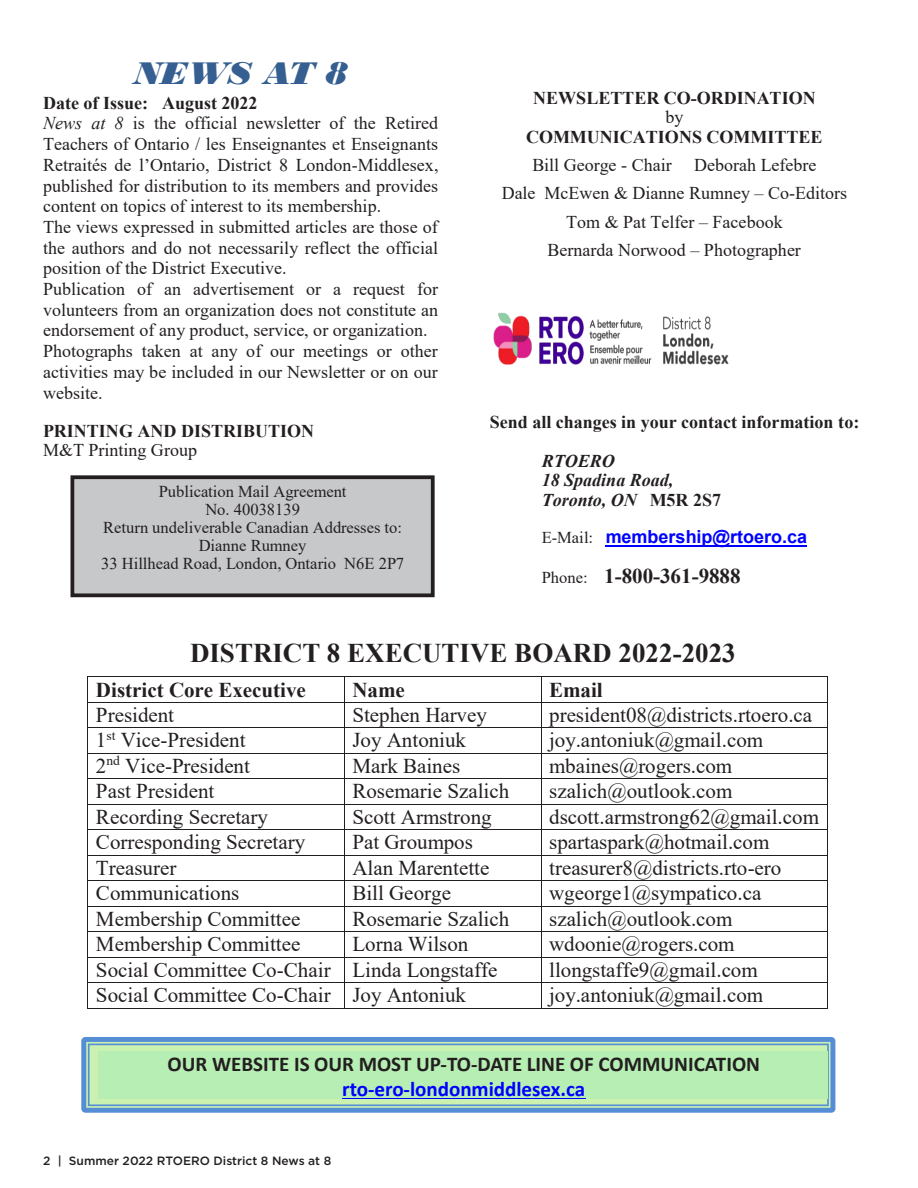
<style>
.page{position:relative;width:918px;height:1188px;background:#fff}
.page>*{position:absolute;margin:0;border:0;box-sizing:border-box;transform-origin:0 0}
.t1{font:italic 33px "Bodoni MT Black";color:#365f91}
.t2{font:700 27px "Times New Roman";color:#231f20}
.t3{font:21px/26.1px "Times New Roman";color:#231f20}
.t4{font:700 21px/25.5px "Calibri";color:#231f20;text-align:center}
.t5{font:700 21px "Times New Roman";color:#231f20}
.t6{font:18px/20.7px "Times New Roman";color:#231f20}
.t7{font:700 18px/19.4px "Times New Roman";color:#231f20}
.t8{font:italic 700 18px/19.2px "Times New Roman";color:#231f20}
.t9{font:700 18px "Arial";color:#00f}
.t10{font:16.5px/17.9px "Times New Roman";color:#231f20;text-align:center}
.t11{font:500 12px "Gotham";color:#231f20}
.s1{font-weight:700}
.s2{font-style:italic}
.s3{font-weight:400}
.s4{font-style:normal}
.s5{font-family:"Times New Roman";font-weight:400;font-size:16.5px;color:#231f20}
.s6{font-weight:400;font-size:16.5px}
.s7{color:#00f}
</style>
<div class="page">
<svg style="left:81px;top:1037px;width:754px;height:76px;background:#92c1c2"></svg>
<div style="left:98px;top:1051px;width:729px;height:25px;background:#b7eeb4"></div>
<div style="left:98px;top:1076px;width:729px;height:23px;background:#b7eeb4"></div>
<hr style="left:342px;top:1099px;width:243px;height:1px;background:#00f">
<hr style="left:606px;top:545px;width:201px;height:2px;background:#00f">
<hr style="left:88px;top:677px;width:256px;height:1px;background:#231f20">
<hr style="left:345px;top:677px;width:196px;height:1px;background:#231f20">
<hr style="left:541px;top:677px;width:286px;height:1px;background:#231f20">
<hr style="left:88px;top:702px;width:256px;height:1px;background:#231f20">
<hr style="left:345px;top:702px;width:196px;height:1px;background:#231f20">
<hr style="left:541px;top:702px;width:286px;height:1px;background:#231f20">
<hr style="left:88px;top:727px;width:256px;height:1px;background:#231f20">
<hr style="left:345px;top:727px;width:196px;height:1px;background:#231f20">
<hr style="left:541px;top:727px;width:286px;height:1px;background:#231f20">
<hr style="left:88px;top:753px;width:256px;height:1px;background:#231f20">
<hr style="left:345px;top:753px;width:196px;height:1px;background:#231f20">
<hr style="left:541px;top:753px;width:286px;height:1px;background:#231f20">
<hr style="left:88px;top:778px;width:256px;height:1px;background:#231f20">
<hr style="left:345px;top:778px;width:196px;height:1px;background:#231f20">
<hr style="left:541px;top:778px;width:286px;height:1px;background:#231f20">
<hr style="left:88px;top:804px;width:256px;height:1px;background:#231f20">
<hr style="left:345px;top:804px;width:196px;height:1px;background:#231f20">
<hr style="left:541px;top:804px;width:286px;height:1px;background:#231f20">
<hr style="left:88px;top:830px;width:256px;height:1px;background:#231f20">
<hr style="left:345px;top:830px;width:196px;height:1px;background:#231f20">
<hr style="left:541px;top:830px;width:286px;height:1px;background:#231f20">
<hr style="left:88px;top:855px;width:256px;height:1px;background:#231f20">
<hr style="left:345px;top:855px;width:196px;height:1px;background:#231f20">
<hr style="left:541px;top:855px;width:286px;height:1px;background:#231f20">
<hr style="left:88px;top:880px;width:256px;height:1px;background:#231f20">
<hr style="left:345px;top:880px;width:196px;height:1px;background:#231f20">
<hr style="left:541px;top:880px;width:286px;height:1px;background:#231f20">
<hr style="left:88px;top:906px;width:256px;height:1px;background:#231f20">
<hr style="left:345px;top:906px;width:196px;height:1px;background:#231f20">
<hr style="left:541px;top:906px;width:286px;height:1px;background:#231f20">
<hr style="left:88px;top:931px;width:256px;height:1px;background:#231f20">
<hr style="left:345px;top:931px;width:196px;height:1px;background:#231f20">
<hr style="left:541px;top:931px;width:286px;height:1px;background:#231f20">
<hr style="left:88px;top:957px;width:256px;height:1px;background:#231f20">
<hr style="left:345px;top:957px;width:196px;height:1px;background:#231f20">
<hr style="left:541px;top:957px;width:286px;height:1px;background:#231f20">
<hr style="left:88px;top:983px;width:256px;height:1px;background:#231f20">
<hr style="left:345px;top:983px;width:196px;height:1px;background:#231f20">
<hr style="left:541px;top:983px;width:286px;height:1px;background:#231f20">
<hr style="left:88px;top:1008px;width:256px;height:1px;background:#231f20">
<svg style="left:344px;top:677px;width:1px;height:332px"></svg>
<hr style="left:345px;top:1008px;width:196px;height:1px;background:#231f20">
<svg style="left:541px;top:678px;width:1px;height:330px"></svg>
<hr style="left:541px;top:1008px;width:286px;height:1px;background:#231f20">
<svg style="left:827px;top:677px;width:1px;height:332px"></svg>
<img style="left:493px;top:312px;width:236px;height:53px">
<div style="left:72px;top:477px;width:361px;height:118px;background:#c7c8ca"></div>
<div style="left:70px;top:475px;width:365px;height:122px;border:4px solid #231f20"></div>
<p class="t1" style="left:134px;top:54px;width:215px">NEWS AT 8</p>
<p class="t6" style="left:43px;top:92px;width:397px"><span class="s1">Date of Issue: August 2022<br></span><span class="s2">News at 8</span> is the official newsletter of the Retired Teachers of Ontario / les Enseignantes et Enseignants Retraités de l’Ontario, District 8 London-Middlesex, published for distribution to its members and provides content on topics of interest to its membership.<br>The views expressed in submitted articles are those of the authors and do not necessarily reflect the official position of the District Executive.<br>Publication of an advertisement or a request for volunteers from an organization does not constitute an endorsement of any product, service, or organization.<br>Photographs taken at any of our meetings or other activities may be included in our Newsletter or on our website.</p>
<p class="t7" style="left:43px;top:421px;width:272px">PRINTING AND DISTRIBUTION<br><span class="s3">M&amp;T Printing Group</span></p>
<p class="t10" style="left:101px;top:482px;width:305px">Publication Mail Agreement<br>No. 40038139<br>Return undeliverable Canadian Addresses to:<br>Dianne Rumney<br>33 Hillhead Road, London, Ontario N6E 2P7</p>
<p class="t7" style="left:526px;top:88px;width:298px;text-align:center">NEWSLETTER CO-ORDINATION <span class="s3">by<br></span>COMMUNICATIONS COMMITTEE</p>
<p class="t6" style="left:532px;top:154px;width:141px">Bill George - Chair</p>
<p class="t6" style="left:694px;top:154px;width:124px">Deborah Lefebre</p>
<p class="t6" style="left:502px;top:182px;width:347px">Dale McEwen &amp; Dianne Rumney – Co-Editors</p>
<p class="t6" style="left:566px;top:211px;width:218px">Tom &amp; Pat Telfer – Facebook</p>
<p class="t6" style="left:548px;top:239px;width:255px">Bernarda Norwood – Photographer</p>
<p class="t7" style="left:542px;top:402px;width:319px;line-height:38.8px;text-indent:-52px">Send all changes in your contact information to:<br><span class="s2">RTOERO</span></p>
<p class="t8" style="left:542px;top:470px;width:181px">18 Spadina Road,<br>Toronto, ON <span class="s4">M5R 2S7</span></p>
<p class="t9" style="left:542px;top:524px;width:267px"><span class="s5">E-Mail:</span> membership@rtoero.ca</p>
<p class="t5" style="left:542px;top:561px;width:201px"><span class="s6">Phone:</span> 1-800-361-9888</p>
<p class="t2" style="left:190px;top:633px;width:547px">DISTRICT 8 EXECUTIVE BOARD 2022-2023</p>
<p class="t5" style="left:96px;top:674px;width:211px">District Core Executive</p>
<p class="t5" style="left:352px;top:674px;width:54px">Name</p>
<p class="t5" style="left:549px;top:674px;width:55px">Email</p>
<p class="t3" style="left:96px;top:701px;width:80px">President</p>
<p class="t3" style="left:352px;top:701px;width:136px">Stephen Harvey</p>
<p class="t3" style="left:549px;top:701px;width:265px">president08@districts.rtoero.ca</p>
<p class="t3" style="left:96px;top:726px;width:151px">1<sup>st</sup> Vice-President</p>
<p class="t3" style="left:352px;top:726px;width:115px">Joy Antoniuk</p>
<p class="t3" style="left:549px;top:726px;width:216px">joy.antoniuk@gmail.com</p>
<p class="t3" style="left:96px;top:752px;width:156px">2<sup>nd</sup> Vice-President</p>
<p class="t3" style="left:352px;top:752px;width:109px">Mark Baines</p>
<p class="t3" style="left:549px;top:752px;width:185px">mbaines@rogers.com</p>
<p class="t3" style="left:96px;top:777px;width:120px">Past President</p>
<p class="t3" style="left:352px;top:777px;width:158px">Rosemarie Szalich</p>
<p class="t3" style="left:549px;top:777px;width:185px">szalich@outlook.com</p>
<p class="t3" style="left:96px;top:803px;width:174px">Recording Secretary</p>
<p class="t3" style="left:352px;top:803px;width:141px">Scott Armstrong</p>
<p class="t3" style="left:549px;top:803px;width:272px">dscott.armstrong62@gmail.com</p>
<p class="t3" style="left:96px;top:828px;width:211px">Corresponding Secretary</p>
<p class="t3" style="left:352px;top:828px;width:122px">Pat Groumpos</p>
<p class="t3" style="left:549px;top:828px;width:222px">spartaspark@hotmail.com</p>
<p class="t3" style="left:96px;top:854px;width:82px">Treasurer</p>
<p class="t3" style="left:352px;top:854px;width:139px">Alan Marentette</p>
<p class="t3" style="left:549px;top:854px;width:234px">treasurer8@districts.rto-ero</p>
<p class="t3" style="left:96px;top:879px;width:147px">Communications<br>Committee Chair</p>
<p class="t3" style="left:352px;top:879px;width:100px">Bill George</p>
<p class="t3" style="left:549px;top:879px;width:214px">wgeorge1@sympatico.ca</p>
<p class="t3" style="left:96px;top:905px;width:206px">Membership Committee<br>Co-Chair</p>
<p class="t3" style="left:352px;top:905px;width:158px">Rosemarie Szalich</p>
<p class="t3" style="left:549px;top:905px;width:185px">szalich@outlook.com</p>
<p class="t3" style="left:96px;top:930px;width:206px">Membership Committee<br>C -Chair</p>
<p class="t3" style="left:352px;top:930px;width:118px">Lorna Wilson</p>
<p class="t3" style="left:549px;top:930px;width:187px">wdoonie@rogers.com</p>
<p class="t3" style="left:96px;top:956px;width:403px">Social Committee Co-Chair Linda Longstaffe</p>
<p class="t3" style="left:549px;top:956px;width:210px">llongstaffe9@gmail.com</p>
<p class="t3" style="left:96px;top:981px;width:372px">Social Committee Co-Chair Joy Antoniuk</p>
<p class="t3" style="left:549px;top:981px;width:216px">joy.antoniuk@gmail.com</p>
<p class="t4" style="left:168px;top:1051px;width:594px">OUR WEBSITE IS OUR MOST UP-TO-DATE LINE OF COMMUNICATION <span class="s7">rto-ero-londonmiddlesex.ca</span></p>
<p class="t11" style="left:43px;top:1153px;width:290px">2 | Summer 2022 RTOERO District 8 News at 8</p>
</div>
